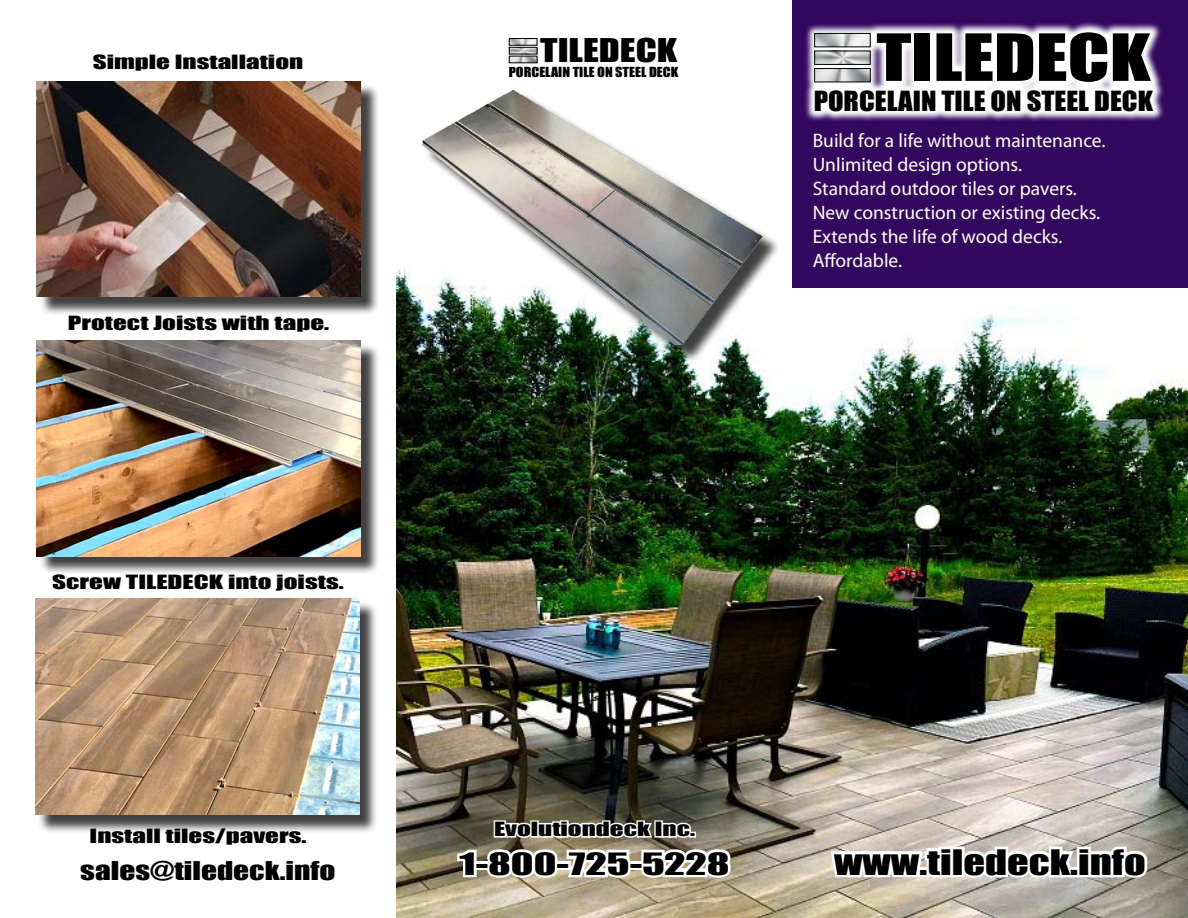
<style>
.page{position:relative;width:1188px;height:918px;background:#fff}
.page>*{position:absolute;margin:0;border:0;box-sizing:border-box;transform-origin:0 0}
.t1{font:60.15px "Impact";color:#000;scale:1.27 1}
.t2{font:32.25px "Impact";color:#000;scale:1.32 1}
.t3{font:30px "Impact";color:#000;scale:1.27 1}
.t4{font:28.2px "Impact";color:#000;scale:1.51 1}
.t5{font:25.5px "Impact";color:#000;scale:1.12 1}
.t6{font:23.7px "Impact";color:#000;scale:1.32 1}
.t7{font:19.5px/24px "Myriad Pro";color:#fffef2}
.t8{font:18px "Impact";color:#000;scale:1.5 1}
.t9{font:18px "Impact";color:#000101;scale:1.5 1}
.t10{font:12.75px "Impact";color:#000;scale:1.12 1}
</style>
<div class="page">
<img style="left:397px;top:266px;width:791px;height:652px">
<div style="left:792px;top:0;width:396px;height:287px;background:#33095f"></div>
<div style="left:39px;top:343px;width:340px;height:232px;background:#000;opacity:.75"></div>
<img style="left:37px;top:341px;width:324px;height:216px">
<div style="left:425px;top:93px;width:355px;height:270px;background:#000;opacity:.75"></div>
<img style="left:414px;top:90px;width:360px;height:254px">
<div style="left:39px;top:83px;width:340px;height:233px;background:#000;opacity:.75"></div>
<img style="left:37px;top:81px;width:324px;height:216px">
<svg style="left:828px;top:827px;width:323px;height:87px"></svg>
<svg style="left:455px;top:812px;width:280px;height:70px"></svg>
<div style="left:689px;top:832px;width:7px;height:6px;border:3px solid #fff"></div>
<svg style="left:805px;top:22px;width:359px;height:99px"></svg>
<svg style="left:812px;top:29px;width:345px;height:86px;background:#f0eff2"></svg>
<svg style="left:508px;top:38px;width:30px;height:26px"></svg>
<div style="left:38px;top:601px;width:340px;height:233px;background:#000;opacity:.75"></div>
<img style="left:35px;top:599px;width:324px;height:216px">
<p class="t8" style="left:93px;top:48px;width:142px">Simple Installation</p>
<p class="t8" style="left:68px;top:309px;width:176px">Protect Joists with tape.</p>
<p class="t8" style="left:52px;top:568px;width:196px">Screw TILEDECK into joists.</p>
<p class="t8" style="left:90px;top:822px;width:146px">Install tiles/pavers.</p>
<p class="t6" style="left:80px;top:852px;width:195px">sales@tiledeck.info</p>
<h3 class="t3" style="left:540px;top:27px;width:109px">TILEDECK</h3>
<p class="t10" style="left:509px;top:62px;width:153px">PORCELAIN TILE ON STEEL DECK</p>
<h1 class="t1" style="left:876px;top:11px;width:217px">TILEDECK</h1>
<h3 class="t5" style="left:814px;top:81px;width:304px">PORCELAIN TILE ON STEEL DECK</h3>
<p class="t7" style="left:813px;top:128px;width:294px">Build for a life without maintenance.<br>Unlimited design options.<br>Standard outdoor tiles or pavers.<br>New construction or existing decks.<br>Extends the life of wood decks.<br>Affordable.</p>
<p class="t9" style="left:494px;top:815px;width:135px">Evolutiondeck Inc.</p>
<h3 class="t4" style="left:460px;top:842px;width:180px">1-800-725-5228</h3>
<h2 class="t2" style="left:834px;top:837px;width:238px">www.tiledeck.info</h2>
</div>
